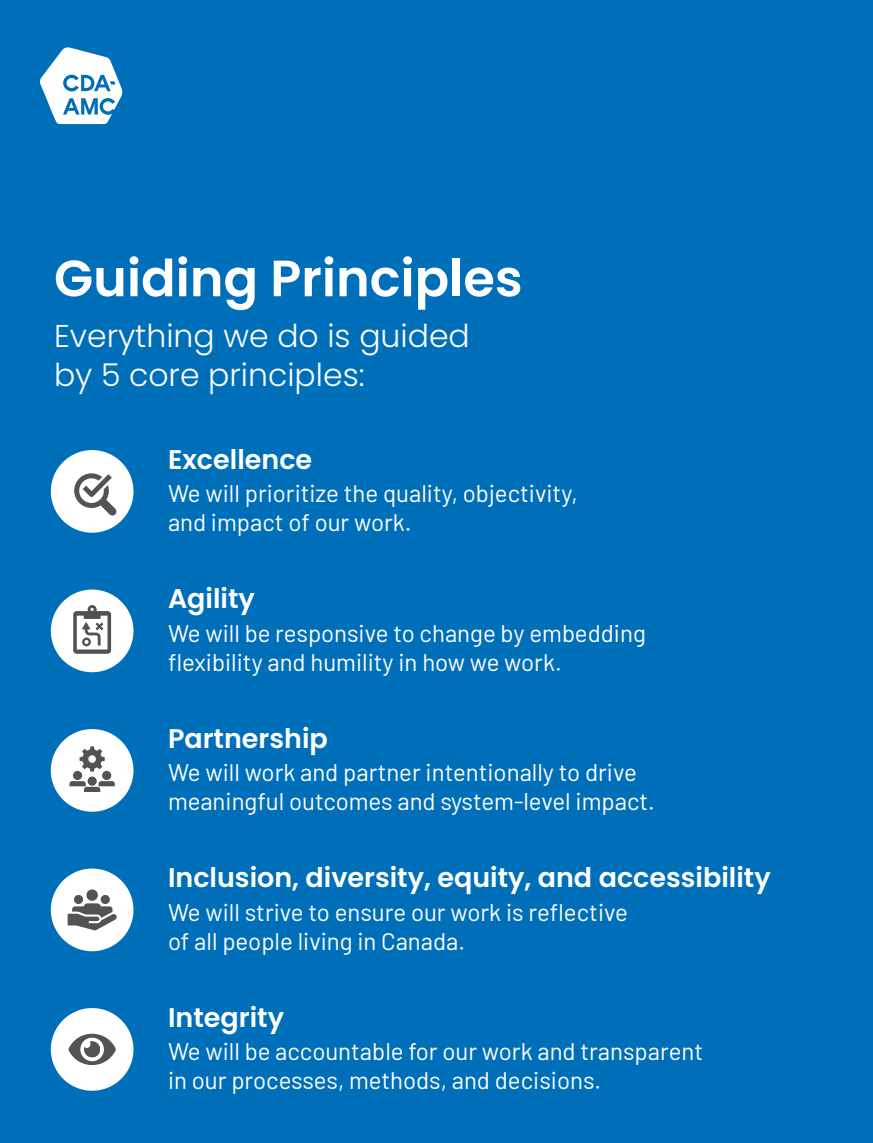
<style>
.page{position:relative;width:873px;height:1143px;background:#006fb9}
.page>*{position:absolute;margin:0;border:0;box-sizing:border-box;transform-origin:0 0}
.t1{font:600 51px "Poppins";color:#fff}
.t2{font:300 31.5px/39px "Poppins";color:#fff}
.t3{font:600 27px "Poppins";color:#fff}
.t4{font:24px/28.8px "Barlow";color:#fff}
</style>
<div class="page">
<div style="left:51px;top:450px;width:83px;height:83px;background:#fff;border-radius:50%"></div>
<svg style="left:74px;top:473px;width:43px;height:43px"></svg>
<div style="left:51px;top:590px;width:83px;height:82px;background:#fff;border-radius:50%"></div>
<svg style="left:73px;top:605px;width:38px;height:49px"></svg>
<div style="left:51px;top:729px;width:83px;height:83px;background:#fff;border-radius:50%"></div>
<div style="left:88px;top:777px;width:9px;height:9px;background:#535353;border-radius:50%"></div>
<div style="left:73px;top:771px;width:9px;height:9px;background:#535353;border-radius:50%"></div>
<div style="left:102px;top:771px;width:9px;height:9px;background:#535353;border-radius:50%"></div>
<svg style="left:69px;top:781px;width:46px;height:11px"></svg>
<svg style="left:80px;top:746px;width:25px;height:26px"></svg>
<div style="left:51px;top:869px;width:83px;height:82px;background:#fff;border-radius:50%"></div>
<div style="left:74px;top:895px;width:9px;height:9px;background:#535353;border-radius:50%"></div>
<div style="left:101px;top:895px;width:9px;height:9px;background:#535353;border-radius:50%"></div>
<div style="left:86px;top:889px;width:12px;height:12px;background:#535353;border-radius:50%"></div>
<svg style="left:68px;top:903px;width:49px;height:28px"></svg>
<div style="left:51px;top:1008px;width:83px;height:83px;background:#fff;border-radius:50%"></div>
<svg style="left:68px;top:1033px;width:48px;height:32px"></svg>
<svg style="left:40px;top:47px;width:82px;height:77px"></svg>
<h1 class="t1" style="left:54px;top:249px;width:470px">Guiding Principles</h1>
<h2 class="t2" style="left:54px;top:317px;width:417px">Everything we do is guided by 5 core principles:</h2>
<p class="t3" style="left:168px;top:444px;width:146px">Excellence</p>
<p class="t4" style="left:168px;top:477px;width:411px">We will prioritize the quality, objectivity, and impact of our work.</p>
<p class="t3" style="left:168px;top:583px;width:88px">Agility</p>
<p class="t4" style="left:168px;top:617px;width:479px">We will be responsive to change by embedding flexibility and humility in how we work.</p>
<p class="t3" style="left:168px;top:723px;width:161px">Partnership</p>
<p class="t4" style="left:168px;top:756px;width:488px">We will work and partner intentionally to drive meaningful outcomes and system-level impact.</p>
<p class="t3" style="left:168px;top:862px;width:604px">Inclusion, diversity, equity, and accessibility</p>
<p class="t4" style="left:168px;top:896px;width:461px">We will strive to ensure our work is reflective of all people living in Canada.</p>
<p class="t3" style="left:168px;top:1002px;width:118px">Integrity</p>
<p class="t4" style="left:168px;top:1035px;width:537px">We will be accountable for our work and transparent in our processes, methods, and decisions.</p>
</div>
